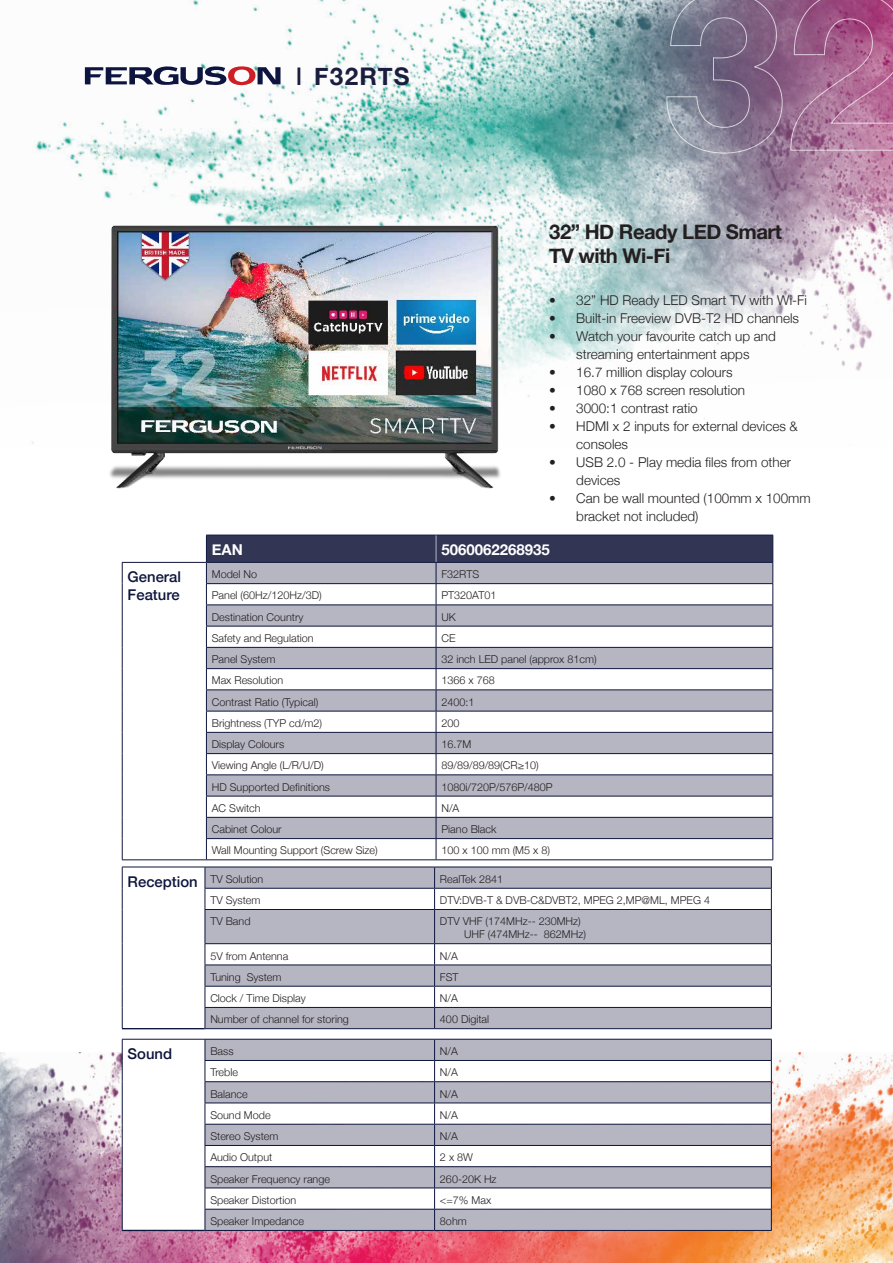
<style>
.page{position:relative;width:893px;height:1263px;background:#fff}
.page>*{position:absolute;margin:0;border:0;box-sizing:border-box;transform-origin:0 0}
.t1{font:700 24.3px "Helvetica Neue";letter-spacing:.05em;color:#1b1d3f}
.t2{font:700 20.25px/24px "Helvetica Neue";letter-spacing:-.025em;color:#231f20}
.t3{font:700 15px "Helvetica Neue";color:#fff}
.t4{font:500 14.85px "Helvetica Neue";color:#0d153c}
.t5{font:300 13.5px/18px "Helvetica Neue";color:#231f20}
.t6{font:300 10.8px "Helvetica Neue";color:#231f20}
.s1{font-weight:500}
</style>
<div class="page">
<img style="left:31px;top:0;width:862px;height:444px">
<img style="left:0;top:1052px;width:893px;height:211px">
<img style="left:68px;top:208px;width:459px;height:281px">
<hr style="left:122px;top:562px;width:84px;height:1px;background:#0d153c">
<svg style="left:122px;top:563px;width:1px;height:296px"></svg>
<hr style="left:122px;top:859px;width:84px;height:1px;background:#0d153c">
<svg style="left:206px;top:535px;width:567px;height:324px"></svg>
<hr style="left:206px;top:859px;width:230px;height:1px;background:#0d153c">
<hr style="left:436px;top:859px;width:337px;height:1px;background:#0d153c">
<svg style="left:666px;top:0;width:117px;height:154px;background:#80748d"></svg>
<svg style="left:790px;top:0;width:103px;height:151px;background:#a96992"></svg>
<svg style="left:85px;top:65px;width:196px;height:21px"></svg>
<svg style="left:206px;top:868px;width:565px;height:160px;fill:#b6b5c2"></svg>
<hr style="left:205px;top:867px;width:230px;height:1px;background:#0d153c">
<hr style="left:435px;top:867px;width:337px;height:1px;background:#0d153c">
<hr style="left:205px;top:888px;width:230px;height:1px;background:#0d153c">
<hr style="left:435px;top:888px;width:337px;height:1px;background:#0d153c">
<svg style="left:434px;top:867px;width:1px;height:42px"></svg>
<svg style="left:771px;top:867px;width:1px;height:42px"></svg>
<hr style="left:205px;top:909px;width:230px;height:1px;background:#0d153c">
<hr style="left:435px;top:909px;width:337px;height:1px;background:#0d153c">
<hr style="left:434px;top:910px;width:1px;height:33px;background:#0d153c">
<hr style="left:771px;top:910px;width:1px;height:33px;background:#0d153c">
<hr style="left:205px;top:943px;width:230px;height:1px;background:#0d153c">
<hr style="left:435px;top:943px;width:337px;height:1px;background:#0d153c">
<hr style="left:205px;top:964px;width:230px;height:1px;background:#0d153c">
<hr style="left:435px;top:964px;width:337px;height:1px;background:#0d153c">
<hr style="left:205px;top:986px;width:230px;height:1px;background:#0d153c">
<hr style="left:435px;top:986px;width:337px;height:1px;background:#0d153c">
<hr style="left:205px;top:1007px;width:230px;height:1px;background:#0d153c">
<hr style="left:435px;top:1007px;width:337px;height:1px;background:#0d153c">
<svg style="left:434px;top:944px;width:1px;height:84px"></svg>
<svg style="left:771px;top:944px;width:1px;height:84px"></svg>
<hr style="left:205px;top:1028px;width:230px;height:1px;background:#0d153c">
<hr style="left:435px;top:1028px;width:337px;height:1px;background:#0d153c">
<hr style="left:122px;top:867px;width:83px;height:1px;background:#0d153c">
<svg style="left:122px;top:867px;width:1px;height:42px"></svg>
<svg style="left:205px;top:867px;width:1px;height:42px"></svg>
<hr style="left:122px;top:909px;width:1px;height:35px;background:#0d153c">
<hr style="left:205px;top:910px;width:1px;height:33px;background:#0d153c">
<svg style="left:122px;top:944px;width:1px;height:84px"></svg>
<svg style="left:205px;top:944px;width:1px;height:84px"></svg>
<hr style="left:122px;top:1028px;width:83px;height:1px;background:#0d153c">
<svg style="left:123px;top:1040px;width:82px;height:190px"></svg>
<svg style="left:206px;top:1040px;width:565px;height:190px;fill:#b6b5c2"></svg>
<hr style="left:122px;top:1039px;width:83px;height:1px;background:#0d153c">
<svg style="left:122px;top:1039px;width:1px;height:191px"></svg>
<hr style="left:122px;top:1230px;width:83px;height:1px;background:#0d153c">
<hr style="left:205px;top:1039px;width:230px;height:1px;background:#0d153c">
<hr style="left:435px;top:1039px;width:337px;height:1px;background:#0d153c">
<hr style="left:205px;top:1060px;width:230px;height:1px;background:#0d153c">
<hr style="left:435px;top:1060px;width:337px;height:1px;background:#0d153c">
<hr style="left:205px;top:1081px;width:230px;height:1px;background:#0d153c">
<hr style="left:435px;top:1081px;width:337px;height:1px;background:#0d153c">
<hr style="left:205px;top:1102px;width:230px;height:1px;background:#0d153c">
<hr style="left:435px;top:1102px;width:337px;height:1px;background:#0d153c">
<hr style="left:205px;top:1124px;width:230px;height:1px;background:#0d153c">
<hr style="left:435px;top:1124px;width:337px;height:1px;background:#0d153c">
<hr style="left:205px;top:1145px;width:230px;height:1px;background:#0d153c">
<hr style="left:435px;top:1145px;width:337px;height:1px;background:#0d153c">
<hr style="left:205px;top:1166px;width:230px;height:1px;background:#0d153c">
<hr style="left:435px;top:1166px;width:337px;height:1px;background:#0d153c">
<hr style="left:205px;top:1187px;width:230px;height:1px;background:#0d153c">
<hr style="left:435px;top:1187px;width:337px;height:1px;background:#0d153c">
<hr style="left:205px;top:1209px;width:230px;height:1px;background:#0d153c">
<svg style="left:205px;top:1039px;width:1px;height:191px"></svg>
<hr style="left:435px;top:1209px;width:337px;height:1px;background:#0d153c">
<svg style="left:434px;top:1039px;width:1px;height:191px"></svg>
<svg style="left:771px;top:1039px;width:1px;height:191px"></svg>
<hr style="left:205px;top:1230px;width:230px;height:1px;background:#0d153c">
<hr style="left:435px;top:1230px;width:337px;height:1px;background:#0d153c">
<p class="t1" style="left:296px;top:57px;width:115px"><span class="s1">l</span> F32RTS</p>
<p class="t2" style="left:549px;top:220px;width:234px">32” HD Ready LED Smart<br>TV with Wi-Fi</p>
<p class="t5" style="left:549px;top:290px;width:259px">• 32” HD Ready LED Smart TV with Wi-Fi</p>
<p class="t5" style="left:549px;top:308px;width:251px">• Built-in Freeview DVB-T2 HD channels</p>
<p class="t5" style="left:549px;top:326px;width:228px;text-align:center">• Watch your favourite catch up and streaming entertainment apps</p>
<p class="t5" style="left:549px;top:362px;width:185px">• 16.7 million display colours</p>
<p class="t5" style="left:549px;top:380px;width:197px">• 1080 x 768 screen resolution</p>
<p class="t5" style="left:549px;top:398px;width:150px">• 3000:1 contrast ratio</p>
<p class="t5" style="left:576px;top:416px;width:223px;text-indent:-27px">• HDMI x 2 inputs for external devices &amp; consoles</p>
<p class="t5" style="left:576px;top:452px;width:216px;text-indent:-27px">• USB 2.0 - Play media files from other devices</p>
<p class="t5" style="left:576px;top:488px;width:236px;text-indent:-27px">• Can be wall mounted (100mm x 100mm bracket not included)</p>
<p class="t4" style="left:128px;top:565px;width:55px">General</p>
<p class="t4" style="left:128px;top:582px;width:54px">Feature</p>
<p class="t3" style="left:212px;top:538px;width:33px">EAN</p>
<p class="t3" style="left:441px;top:538px;width:110px">5060062268935</p>
<p class="t6" style="left:212px;top:566px;width:47px">Model No</p>
<p class="t6" style="left:441px;top:566px;width:39px">F32RTS</p>
<p class="t6" style="left:212px;top:587px;width:111px">Panel (60Hz/120Hz/3D)</p>
<p class="t6" style="left:441px;top:587px;width:56px">PT320AT01</p>
<p class="t6" style="left:212px;top:608px;width:93px">Destination Country</p>
<p class="t6" style="left:441px;top:608px;width:16px">UK</p>
<p class="t6" style="left:212px;top:629px;width:103px">Safety and Regulation</p>
<p class="t6" style="left:441px;top:629px;width:16px">CE</p>
<p class="t6" style="left:212px;top:651px;width:65px">Panel System</p>
<p class="t6" style="left:441px;top:651px;width:157px">32 inch LED panel (approx 81cm)</p>
<p class="t6" style="left:212px;top:672px;width:73px">Max Resolution</p>
<p class="t6" style="left:441px;top:672px;width:55px">1366 x 768</p>
<p class="t6" style="left:212px;top:693px;width:108px">Contrast Ratio (Typical)</p>
<p class="t6" style="left:441px;top:693px;width:35px">2400:1</p>
<p class="t6" style="left:212px;top:714px;width:112px">Brightness (TYP cd/m2)</p>
<p class="t6" style="left:441px;top:714px;width:20px">200</p>
<p class="t6" style="left:212px;top:736px;width:74px">Display Colours</p>
<p class="t6" style="left:441px;top:736px;width:31px">16.7M</p>
<p class="t6" style="left:212px;top:757px;width:113px">Viewing Angle (L/R/U/D)</p>
<p class="t6" style="left:441px;top:757px;width:99px">89/89/89/89(CR≥10)</p>
<p class="t6" style="left:212px;top:778px;width:120px">HD Supported Definitions</p>
<p class="t6" style="left:441px;top:778px;width:113px">1080i/720P/576P/480P</p>
<p class="t6" style="left:212px;top:799px;width:50px">AC Switch</p>
<p class="t6" style="left:441px;top:799px;width:20px">N/A</p>
<p class="t6" style="left:212px;top:821px;width:71px">Cabinet Colour</p>
<p class="t6" style="left:441px;top:821px;width:57px">Piano Black</p>
<p class="t6" style="left:212px;top:842px;width:167px">Wall Mounting Support (Screw Size)</p>
<p class="t6" style="left:441px;top:842px;width:110px">100 x 100 mm (M5 x 8)</p>
<p class="t4" style="left:128px;top:870px;width:72px">Reception</p>
<p class="t6" style="left:210px;top:870px;width:55px">TV Solution</p>
<p class="t6" style="left:440px;top:870px;width:65px">RealTek 2841</p>
<p class="t6" style="left:210px;top:891px;width:52px">TV System</p>
<p class="t6" style="left:440px;top:891px;width:271px">DTV:DVB-T &amp; DVB-C&amp;DVBT2, MPEG 2,MP@ML, MPEG 4</p>
<p class="t6" style="left:210px;top:913px;width:42px">TV Band</p>
<p class="t6" style="left:440px;top:913px;width:142px">DTV VHF (174MHz-- 230MHz)</p>
<p class="t6" style="left:464px;top:926px;width:123px">UHF (474MHz-- 862MHz)</p>
<p class="t6" style="left:210px;top:947px;width:80px">5V from Antenna</p>
<p class="t6" style="left:440px;top:947px;width:20px">N/A</p>
<p class="t6" style="left:210px;top:968px;width:73px">Tuning System</p>
<p class="t6" style="left:440px;top:968px;width:20px">FST</p>
<p class="t6" style="left:210px;top:989px;width:97px">Clock / Time Display</p>
<p class="t6" style="left:440px;top:989px;width:20px">N/A</p>
<p class="t6" style="left:210px;top:1011px;width:140px">Number of channel for storing</p>
<p class="t6" style="left:440px;top:1011px;width:51px">400 Digital</p>
<p class="t4" style="left:128px;top:1042px;width:46px">Sound</p>
<p class="t6" style="left:210px;top:1042px;width:25px">Bass</p>
<p class="t6" style="left:440px;top:1042px;width:20px">N/A</p>
<p class="t6" style="left:210px;top:1064px;width:29px">Treble</p>
<p class="t6" style="left:440px;top:1064px;width:20px">N/A</p>
<p class="t6" style="left:210px;top:1085px;width:39px">Balance</p>
<p class="t6" style="left:440px;top:1085px;width:20px">N/A</p>
<p class="t6" style="left:210px;top:1106px;width:62px">Sound Mode</p>
<p class="t6" style="left:440px;top:1106px;width:20px">N/A</p>
<p class="t6" style="left:210px;top:1127px;width:70px">Stereo System</p>
<p class="t6" style="left:440px;top:1127px;width:20px">N/A</p>
<p class="t6" style="left:210px;top:1149px;width:64px">Audio Output</p>
<p class="t6" style="left:440px;top:1149px;width:35px">2 x 8W</p>
<p class="t6" style="left:210px;top:1170px;width:121px">Speaker Frequency range</p>
<p class="t6" style="left:440px;top:1170px;width:58px">260-20K Hz</p>
<p class="t6" style="left:210px;top:1191px;width:87px">Speaker Distortion</p>
<p class="t6" style="left:440px;top:1191px;width:53px">&lt;=7% Max</p>
<p class="t6" style="left:210px;top:1212px;width:95px">Speaker Impedance</p>
<p class="t6" style="left:440px;top:1212px;width:28px">8ohm</p>
</div>
